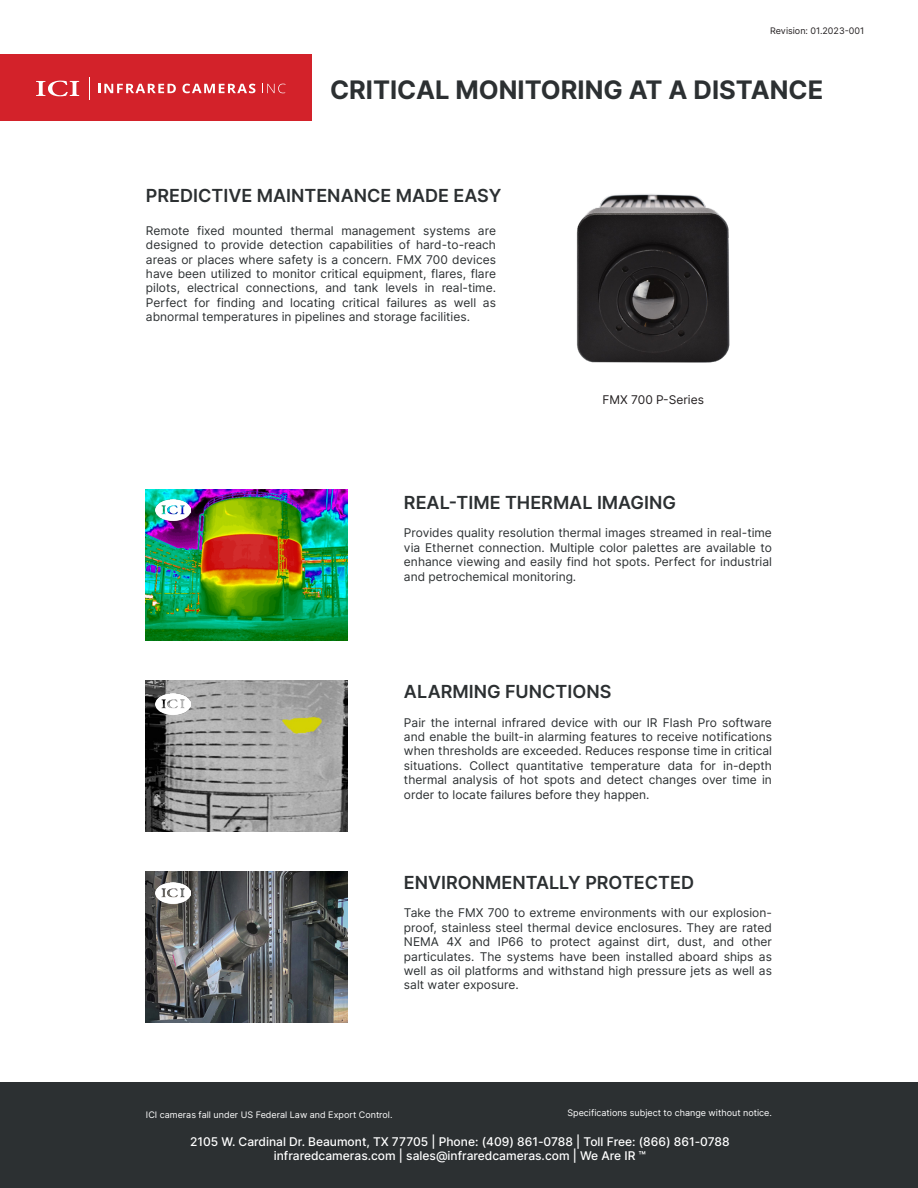
<style>
.page{position:relative;width:918px;height:1188px;background:#fff}
.page>*{position:absolute;margin:0;border:0;box-sizing:border-box;transform-origin:0 0}
.t1{font:700 25.5px "Inter";color:#2c3032}
.General_Info{font:600 18px "Inter";color:#2c3032}
.General_Info-2{font:12px/14.4px "Inter";color:#2c3032;text-align:justify}
.t2{font:500 12px "Inter";color:#fff}
.t3{font:12px "Inter";color:#231f20}
.General_Info-3{font:9px "Inter";color:#fff}
.t4{font:9px "Inter";color:#231f20}
</style>
<div class="page">
<img style="left:146px;top:490px;width:201px;height:151px">
<img style="left:146px;top:680px;width:201px;height:151px">
<div style="left:0;top:1083px;width:918px;height:105px;background:#2c3032"></div>
<div style="left:0;top:54px;width:312px;height:66px;background:#d3222a"></div>
<svg style="left:36px;top:80px;width:43px;height:16px"></svg>
<svg style="left:98px;top:84px;width:78px;height:9px"></svg>
<svg style="left:182px;top:84px;width:73px;height:9px"></svg>
<svg style="left:262px;top:84px;width:24px;height:9px"></svg>
<img style="left:146px;top:871px;width:202px;height:151px">
<img style="left:576px;top:194px;width:154px;height:169px">
<img style="left:156px;top:694px;width:35px;height:21px">
<img style="left:156px;top:882px;width:35px;height:21px">
<img style="left:156px;top:500px;width:35px;height:21px">
<p class="t4" style="left:770px;top:25px;width:96px">Revision: 01.2023-001</p>
<p class="t1" style="left:330px;top:71px;width:495px">CRITICAL MONITORING AT A DISTANCE</p>
<p class="General_Info" style="left:146px;top:183px;width:357px">PREDICTIVE MAINTENANCE MADE EASY</p>
<p class="General_Info-2" style="left:146px;top:223px;width:352px">Remote fixed mounted thermal management systems are designed to provide detection capabilities of hard-to-reach areas or places where safety is a concern. FMX 700 devices have been utilized to monitor critical equipment, flares, flare pilots, electrical connections, and tank levels in real-time.<br>Perfect for finding and locating critical failures as well as abnormal temperatures in pipelines and storage facilities.</p>
<p class="t3" style="left:602px;top:391px;width:103px">FMX 700 P-Series</p>
<p class="General_Info" style="left:404px;top:489px;width:274px">REAL-TIME THERMAL IMAGING</p>
<p class="General_Info-2" style="left:404px;top:526px;width:370px">Provides quality resolution thermal images streamed in real-time via Ethernet connection. Multiple color palettes are available to enhance viewing and easily find hot spots. Perfect for industrial and petrochemical monitoring.</p>
<p class="General_Info" style="left:404px;top:678px;width:209px">ALARMING FUNCTIONS</p>
<p class="General_Info-2" style="left:404px;top:715px;width:370px">Pair the internal infrared device with our IR Flash Pro software and enable the built-in alarming features to receive notifications when thresholds are exceeded. Reduces response time in critical situations. Collect quantitative temperature data for in-depth thermal analysis of hot spots and detect changes over time in order to locate failures before they happen.</p>
<p class="General_Info" style="left:404px;top:869px;width:292px">ENVIRONMENTALLY PROTECTED</p>
<p class="General_Info-2" style="left:404px;top:906px;width:370px">Take the FMX 700 to extreme environments with our explosion&shy;proof, stainless steel thermal device enclosures. They are rated NEMA 4X and IP66 to protect against dirt, dust, and other particulates. The systems have been installed aboard ships as well as oil platforms and withstand high pressure jets as well as salt water exposure.</p>
<p class="General_Info-3" style="left:146px;top:1109px;width:248px">ICI cameras fall under US Federal Law and Export Control.</p>
<p class="General_Info-3" style="left:567px;top:1106px;width:206px">Specifications subject to change without notice.</p>
<p class="t2" style="left:190px;top:1133px;width:541px">2105 W. Cardinal Dr. Beaumont, TX 77705 | Phone: (409) 861-0788 | Toll Free: (866) 861-0788</p>
<p class="t2" style="left:274px;top:1147px;width:374px">infraredcameras.com | sales@infraredcameras.com | We Are IR ™</p>
</div>
